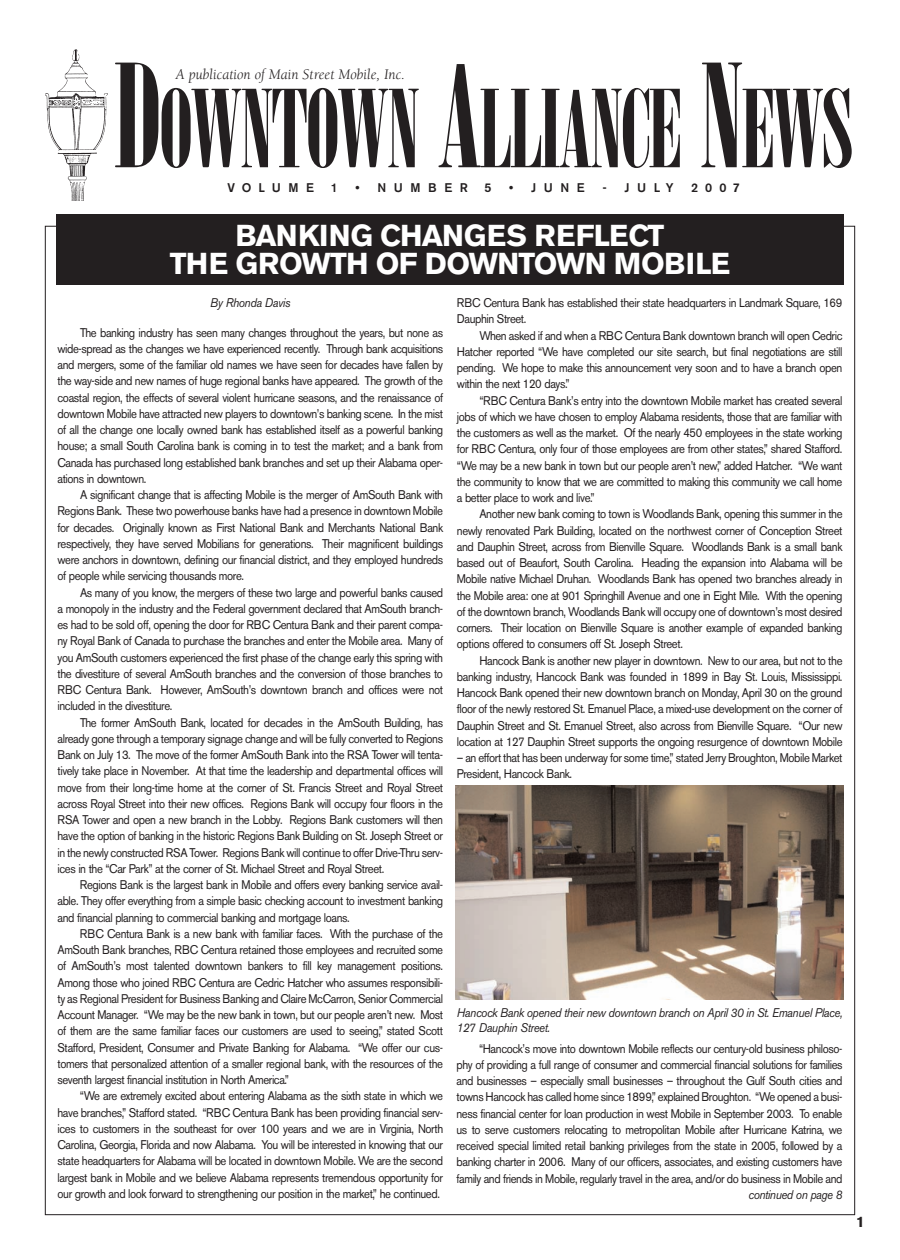
<style>
.page{position:relative;width:900px;height:1260px;background:#fff}
.page>*{position:absolute;margin:0;border:0;box-sizing:border-box;transform-origin:0 0}
.t1{font:106.88px "Onyx";letter-spacing:-.02em;color:#231f20}
.t2{font:700 30px/27.5px "Akzidenz Grotesk BE";letter-spacing:-.03em;color:#fff;text-align:center}
.t3{font:italic 15px "Berkeley";color:#231f20}
.t4{font:700 15px "Akzidenz Grotesk BE";color:#231f20}
.t5{font:12.5px/16.2px "Akzidenz Grotesk BE";letter-spacing:-.035em;color:#231f20;text-align:justify;scale:.9 1}
.t6{font:italic 12.5px/15px "Akzidenz Grotesk BE";letter-spacing:-.03em;color:#231f20;scale:.9 1}
.t7{font:500 12.5px "Akzidenz Grotesk BE";letter-spacing:.605em;color:#231f20}
.s1{font-size:142.5px}
</style>
<div class="page">
<img style="left:45px;top:49px;width:63px;height:152px">
<div style="left:56px;top:214px;width:788px;height:71px;background:#231f20"></div>
<img style="left:456px;top:786px;width:388px;height:214px">
<h1 class="t1" style="left:115px;top:68px;width:740px"><span class="s1">D</span>OWNTOWN <span class="s1">A</span>LLIANCE <span class="s1">N</span>EWS</h1>
<p class="t7" style="left:228px;top:184px;width:88px">VOLUME</p>
<p class="t7" style="left:331px;top:184px;width:9px">1</p>
<p class="t7" style="left:356px;top:184px;width:114px">• NUMBER</p>
<p class="t7" style="left:484px;top:184px;width:9px">5</p>
<p class="t7" style="left:509px;top:184px;width:77px">• JUNE</p>
<p class="t7" style="left:602px;top:184px;width:73px">- JULY</p>
<p class="t7" style="left:691px;top:184px;width:50px">2007</p>
<p class="t3" style="left:176px;top:68px;width:231px">A publication of Main Street Mobile, Inc.</p>
<h2 class="t2" style="left:170px;top:224px;width:562px">BANKING CHANGES REFLECT<br>THE GROWTH OF DOWNTOWN MOBILE</h2>
<p class="t5" style="left:457px;top:296px;width:430px">RBC Centura Bank has established their state headquarters in Landmark Square, 169<br>Dauphin Street.</p>
<p class="t5" style="left:457px;top:329px;width:430px;text-indent:22px">When asked if and when a RBC Centura Bank downtown branch will open Cedric Hatcher reported “We have completed our site search, but final negotiations are still pending. We hope to make this announcement very soon and to have a branch open within the next 120 days.”</p>
<p class="t5" style="left:457px;top:394px;width:430px;text-indent:22px">“RBC Centura Bank’s entry into the downtown Mobile market has created several jobs of which we have chosen to employ Alabama residents, those that are familiar with the customers as well as the market. Of the nearly 450 employees in the state working for RBC Centura, only four of those employees are from other states,” shared Stafford. “We may be a new bank in town but our people aren’t new,” added Hatcher. “We want the community to know that we are committed to making this community we call home a better place to work and live.”</p>
<p class="t5" style="left:457px;top:507px;width:430px;text-indent:22px">Another new bank coming to town is Woodlands Bank, opening this summer in the newly renovated Park Building, located on the northwest corner of Conception Street and Dauphin Street, across from Bienville Square. Woodlands Bank is a small bank based out of Beaufort, South Carolina. Heading the expansion into Alabama will be Mobile native Michael Druhan. Woodlands Bank has opened two branches already in the Mobile area: one at 901 Springhill Avenue and one in Eight Mile. With the opening of the downtown branch, Woodlands Bank will occupy one of downtown’s most desired corners. Their location on Bienville Square is another example of expanded banking options offered to consumers off St. Joseph Street.</p>
<p class="t5" style="left:457px;top:654px;width:430px;text-indent:22px">Hancock Bank is another new player in downtown. New to our area, but not to the banking industry, Hancock Bank was founded in 1899 in Bay St. Louis, Mississippi.<br>Hancock Bank opened their new downtown branch on Monday, April 30 on the ground floor of the newly restored St. Emanuel Place, a mixed-use development on the corner of Dauphin Street and St. Emanuel Street, also across from Bienville Square. “Our new location at 127 Dauphin Street supports the ongoing resurgence of downtown Mobile</p>
<p class="t5" style="left:457px;top:751px;width:430px">– an effort that has been underway for some time,” stated Jerry Broughton, Mobile Market<br>President, Hancock Bank.</p>
<p class="t6" style="left:210px;top:296px;width:91px">By Rhonda Davis</p>
<p class="t5" style="left:58px;top:326px;width:430px;text-indent:22px">The banking industry has seen many changes throughout the years, but none as wide-spread as the changes we have experienced recently. Through bank acquisitions and mergers, some of the familiar old names we have seen for decades have fallen by the way-side and new names of huge regional banks have appeared. The growth of the coastal region, the effects of several violent hurricane seasons, and the renaissance of downtown Mobile have attracted new players to downtown’s banking scene. In the mist of all the change one locally owned bank has established itself as a powerful banking house; a small South Carolina bank is coming in to test the market; and a bank from Canada has purchased long established bank branches and set up their Alabama oper&shy;ations in downtown.</p>
<p class="t5" style="left:58px;top:488px;width:430px;text-indent:22px">A significant change that is affecting Mobile is the merger of AmSouth Bank with Regions Bank. These two powerhouse banks have had a presence in downtown Mobile for decades. Originally known as First National Bank and Merchants National Bank respectively, they have served Mobilians for generations. Their magnificent buildings were anchors in downtown, defining our financial district, and they employed hundreds of people while servicing thousands more.</p>
<p class="t5" style="left:58px;top:586px;width:430px;text-indent:22px">As many of you know, the mergers of these two large and powerful banks caused a monopoly in the industry and the Federal government declared that AmSouth branch&shy;es had to be sold off, opening the door for RBC Centura Bank and their parent compa&shy;ny Royal Bank of Canada to purchase the branches and enter the Mobile area. Many of you AmSouth customers experienced the first phase of the change early this spring with the divestiture of several AmSouth branches and the conversion of those branches to RBC Centura Bank. However, AmSouth’s downtown branch and offices were not included in the divestiture.</p>
<p class="t5" style="left:57px;top:716px;width:430px;text-indent:23px">The former AmSouth Bank, located for decades in the AmSouth Building, has already gone through a temporary signage change and will be fully converted to Regions Bank on July 13. The move of the former AmSouth Bank into the RSA Tower will tenta&shy;tively take place in November. At that time the leadership and departmental offices will move from their long-time home at the corner of St. Francis Street and Royal Street across Royal Street into their new offices. Regions Bank will occupy four floors in the RSA Tower and open a new branch in the Lobby. Regions Bank customers will then have the option of banking in the historic Regions Bank Building on St. Joseph Street or in the newly constructed RSA Tower. Regions Bank will continue to offer Drive-Thru serv&shy;ices in the “Car Park” at the corner of St. Michael Street and Royal Street.</p>
<p class="t5" style="left:57px;top:878px;width:430px;text-indent:23px">Regions Bank is the largest bank in Mobile and offers every banking service avail&shy;able. They offer everything from a simple basic checking account to investment banking and financial planning to commercial banking and mortgage loans.</p>
<p class="t5" style="left:57px;top:927px;width:430px;text-indent:22px">RBC Centura Bank is a new bank with familiar faces. With the purchase of the AmSouth Bank branches, RBC Centura retained those employees and recruited some of AmSouth’s most talented downtown bankers to fill key management positions.<br>Among those who joined RBC Centura are Cedric Hatcher who assumes responsibili&shy;ty as Regional President for Business Banking and Claire McCarron, Senior Commercial Account Manager. “We may be the new bank in town, but our people aren’t new. Most of them are the same familiar faces our customers are used to seeing,” stated Scott Stafford, President, Consumer and Private Banking for Alabama. “We offer our cus&shy;tomers that personalized attention of a smaller regional bank, with the resources of the seventh largest financial institution in North America.”</p>
<p class="t5" style="left:57px;top:1089px;width:430px;text-indent:22px">“We are extremely excited about entering Alabama as the sixth state in which we have branches,” Stafford stated. “RBC Centura Bank has been providing financial serv&shy;ices to customers in the southeast for over 100 years and we are in Virginia, North Carolina, Georgia, Florida and now Alabama. You will be interested in knowing that our state headquarters for Alabama will be located in downtown Mobile. We are the second largest bank in Mobile and we believe Alabama represents tremendous opportunity for our growth and look forward to strengthening our position in the market,” he continued.</p>
<p class="t6" style="left:457px;top:1006px;width:430px">Hancock Bank opened their new downtown branch on April 30 in St. Emanuel Place,<br>127 Dauphin Street.</p>
<p class="t5" style="left:457px;top:1042px;width:430px;text-indent:22px">“Hancock’s move into downtown Mobile reflects our century-old business philoso&shy;phy of providing a full range of consumer and commercial financial solutions for families and businesses – especially small businesses – throughout the Gulf South cities and towns Hancock has called home since 1899,” explained Broughton. “We opened a busi&shy;ness financial center for loan production in west Mobile in September 2003. To enable us to serve customers relocating to metropolitan Mobile after Hurricane Katrina, we received special limited retail banking privileges from the state in 2005, followed by a banking charter in 2006. Many of our officers, associates, and existing customers have family and friends in Mobile, regularly travel in the area, and/or do business in Mobile and</p>
<p class="t6" style="left:748px;top:1188px;width:106px">continued on page 8</p>
<p class="t4" style="left:856px;top:1216px;width:10px">1</p>
</div>
